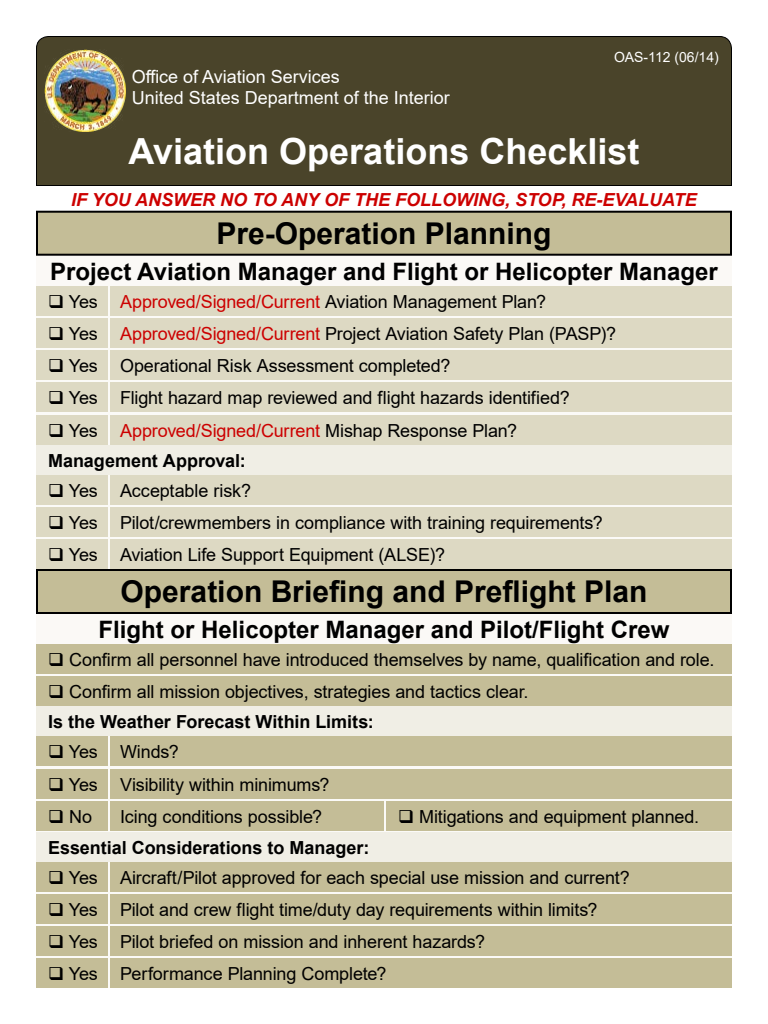
<style>
.page{position:relative;width:768px;height:1024px;background:#fff}
.page>*{position:absolute;margin:0;border:0;box-sizing:border-box;transform-origin:0 0}
.t1{font:700 36px "Arial";color:#fff}
.t2{font:700 30px "Arial";color:#000}
.t3{font:700 24px "Arial";color:#000}
.t4{font:18px "Arial";letter-spacing:-.005em;color:#000}
.t5{font:18px "Arial";letter-spacing:-.01em;color:#c00}
.t6{font:700 18px "Arial";color:#000}
.t7{font:18px "Arial";color:#fff}
.t8{font:italic 700 18px "Arial";color:#c00}
.t9{font:14px "Arial";color:#fff}
.s1{color:#000}
.s2{color:#c00}
</style>
<div class="page">
<div style="left:36px;top:36px;width:696px;height:150px;background:#4a442a"></div>
<div style="left:37px;top:212px;width:694px;height:43px;background:#c4bd97"></div>
<div style="left:36px;top:211px;width:696px;height:45px;border:2px solid #000"></div>
<div style="left:36px;top:278px;width:696px;height:710px;background:#fbfaf7"></div>
<div style="left:36px;top:286px;width:72px;height:30px;background:#ddd9c3"></div>
<div style="left:110px;top:286px;width:622px;height:30px;background:#ddd9c3"></div>
<div style="left:36px;top:318px;width:72px;height:30px;background:#ddd9c3"></div>
<div style="left:110px;top:318px;width:622px;height:30px;background:#ddd9c3"></div>
<div style="left:36px;top:350px;width:72px;height:30px;background:#ddd9c3"></div>
<div style="left:110px;top:350px;width:622px;height:30px;background:#ddd9c3"></div>
<div style="left:36px;top:382px;width:72px;height:30px;background:#ddd9c3"></div>
<div style="left:110px;top:382px;width:622px;height:30px;background:#ddd9c3"></div>
<div style="left:36px;top:415px;width:72px;height:30px;background:#ddd9c3"></div>
<div style="left:110px;top:415px;width:622px;height:30px;background:#ddd9c3"></div>
<div style="left:36px;top:445px;width:696px;height:30px;background:#f0eee5"></div>
<div style="left:36px;top:475px;width:72px;height:30px;background:#ddd9c3"></div>
<div style="left:110px;top:475px;width:622px;height:30px;background:#ddd9c3"></div>
<div style="left:36px;top:507px;width:72px;height:30px;background:#ddd9c3"></div>
<div style="left:110px;top:507px;width:622px;height:30px;background:#ddd9c3"></div>
<div style="left:36px;top:539px;width:72px;height:30px;background:#ddd9c3"></div>
<div style="left:110px;top:539px;width:622px;height:30px;background:#ddd9c3"></div>
<div style="left:36px;top:644px;width:696px;height:30px;background:#c4bd97"></div>
<div style="left:36px;top:706px;width:696px;height:30px;background:#f0eee5"></div>
<div style="left:36px;top:736px;width:72px;height:30px;background:#c4bd97"></div>
<div style="left:110px;top:736px;width:622px;height:30px;background:#c4bd97"></div>
<div style="left:36px;top:769px;width:72px;height:30px;background:#c4bd97"></div>
<div style="left:110px;top:769px;width:622px;height:30px;background:#c4bd97"></div>
<div style="left:36px;top:801px;width:72px;height:30px;background:#c4bd97"></div>
<div style="left:110px;top:801px;width:274px;height:30px;background:#c4bd97"></div>
<div style="left:36px;top:832px;width:696px;height:30px;background:#f0eee5"></div>
<div style="left:36px;top:862px;width:72px;height:30px;background:#c4bd97"></div>
<div style="left:110px;top:862px;width:622px;height:30px;background:#c4bd97"></div>
<div style="left:36px;top:894px;width:72px;height:30px;background:#c4bd97"></div>
<div style="left:110px;top:894px;width:622px;height:30px;background:#c4bd97"></div>
<div style="left:36px;top:926px;width:72px;height:30px;background:#c4bd97"></div>
<div style="left:110px;top:926px;width:622px;height:30px;background:#c4bd97"></div>
<div style="left:36px;top:958px;width:72px;height:30px;background:#c4bd97"></div>
<div style="left:110px;top:958px;width:622px;height:30px;background:#c4bd97"></div>
<div style="left:37px;top:570px;width:694px;height:43px;background:#c4bd97"></div>
<div style="left:36px;top:569px;width:696px;height:45px;border:2px solid #000"></div>
<div style="left:36px;top:676px;width:696px;height:30px;background:#c4bd97"></div>
<div style="left:386px;top:801px;width:346px;height:30px;background:#c4bd97"></div>
<div style="left:36px;top:256px;width:696px;height:30px;background:#fbf9f6"></div>
<img style="left:44px;top:49px;width:82px;height:82px">
<p class="t7" style="left:132px;top:64px;width:210px">Office of Aviation Services</p>
<p class="t7" style="left:132px;top:86px;width:320px">United States Department of the Interior</p>
<p class="t9" style="left:614px;top:48px;width:106px">OAS-112 (06/14)</p>
<p class="t1" style="left:129px;top:126px;width:512px">Aviation Operations Checklist</p>
<p class="t8" style="left:71px;top:187px;width:627px">IF YOU ANSWER NO TO ANY OF THE FOLLOWING, STOP, RE-EVALUATE</p>
<p class="t2" style="left:216px;top:212px;width:337px">Pre-Operation Planning</p>
<p class="t3" style="left:50px;top:254px;width:669px">Project Aviation Manager and Flight or Helicopter Manager</p>
<p class="t4" style="left:48px;top:289px;width:51px">❑ Yes</p>
<p class="t5" style="left:120px;top:289px;width:428px">Approved/Signed/Current <span class="s1">Aviation Management Plan?</span></p>
<p class="t4" style="left:48px;top:321px;width:51px">❑ Yes</p>
<p class="t4" style="left:120px;top:321px;width:498px"><span class="s2">Approved/Signed/Current</span> Project Aviation Safety Plan (PASP)?</p>
<p class="t4" style="left:48px;top:354px;width:51px">❑ Yes</p>
<p class="t4" style="left:120px;top:353px;width:332px">Operational Risk Assessment completed?</p>
<p class="t4" style="left:48px;top:386px;width:51px">❑ Yes</p>
<p class="t4" style="left:120px;top:385px;width:451px">Flight hazard map reviewed and flight hazards identified?</p>
<p class="t4" style="left:48px;top:418px;width:51px">❑ Yes</p>
<p class="t5" style="left:120px;top:418px;width:399px">Approved/Signed/Current <span class="s1">Mishap Response Plan?</span></p>
<p class="t6" style="left:48px;top:448px;width:199px">Management Approval:</p>
<p class="t4" style="left:48px;top:478px;width:51px">❑ Yes</p>
<p class="t4" style="left:120px;top:478px;width:133px">Acceptable risk?</p>
<p class="t4" style="left:48px;top:510px;width:51px">❑ Yes</p>
<p class="t4" style="left:120px;top:510px;width:484px">Pilot/crewmembers in compliance with training requirements?</p>
<p class="t4" style="left:48px;top:542px;width:51px">❑ Yes</p>
<p class="t4" style="left:120px;top:542px;width:327px">Aviation Life Support Equipment (ALSE)?</p>
<p class="t2" style="left:121px;top:571px;width:528px">Operation Briefing and Preflight Plan</p>
<p class="t3" style="left:99px;top:612px;width:572px">Flight or Helicopter Manager and Pilot/Flight Crew</p>
<p class="t4" style="left:48px;top:647px;width:668px">❑ Confirm all personnel have introduced themselves by name, qualification and role.</p>
<p class="t4" style="left:48px;top:680px;width:482px">❑ Confirm all mission objectives, strategies and tactics clear.</p>
<p class="t6" style="left:48px;top:709px;width:327px">Is the Weather Forecast Within Limits:</p>
<p class="t4" style="left:48px;top:740px;width:51px">❑ Yes</p>
<p class="t4" style="left:120px;top:739px;width:60px">Winds?</p>
<p class="t4" style="left:48px;top:772px;width:51px">❑ Yes</p>
<p class="t4" style="left:120px;top:772px;width:211px">Visibility within minimums?</p>
<p class="t4" style="left:48px;top:804px;width:46px">❑ No</p>
<p class="t4" style="left:120px;top:804px;width:204px">Icing conditions possible?</p>
<p class="t6" style="left:48px;top:835px;width:323px">Essential Considerations to Manager:</p>
<p class="t4" style="left:48px;top:865px;width:51px">❑ Yes</p>
<p class="t4" style="left:120px;top:865px;width:511px">Aircraft/Pilot approved for each special use mission and current?</p>
<p class="t4" style="left:48px;top:897px;width:51px">❑ Yes</p>
<p class="t4" style="left:120px;top:897px;width:479px">Pilot and crew flight time/duty day requirements within limits?</p>
<p class="t4" style="left:48px;top:930px;width:51px">❑ Yes</p>
<p class="t4" style="left:120px;top:929px;width:367px">Pilot briefed on mission and inherent hazards?</p>
<p class="t4" style="left:48px;top:962px;width:51px">❑ Yes</p>
<p class="t4" style="left:120px;top:961px;width:268px">Performance Planning Complete?</p>
<p class="t4" style="left:398px;top:804px;width:303px">❑ Mitigations and equipment planned.</p>
</div>
